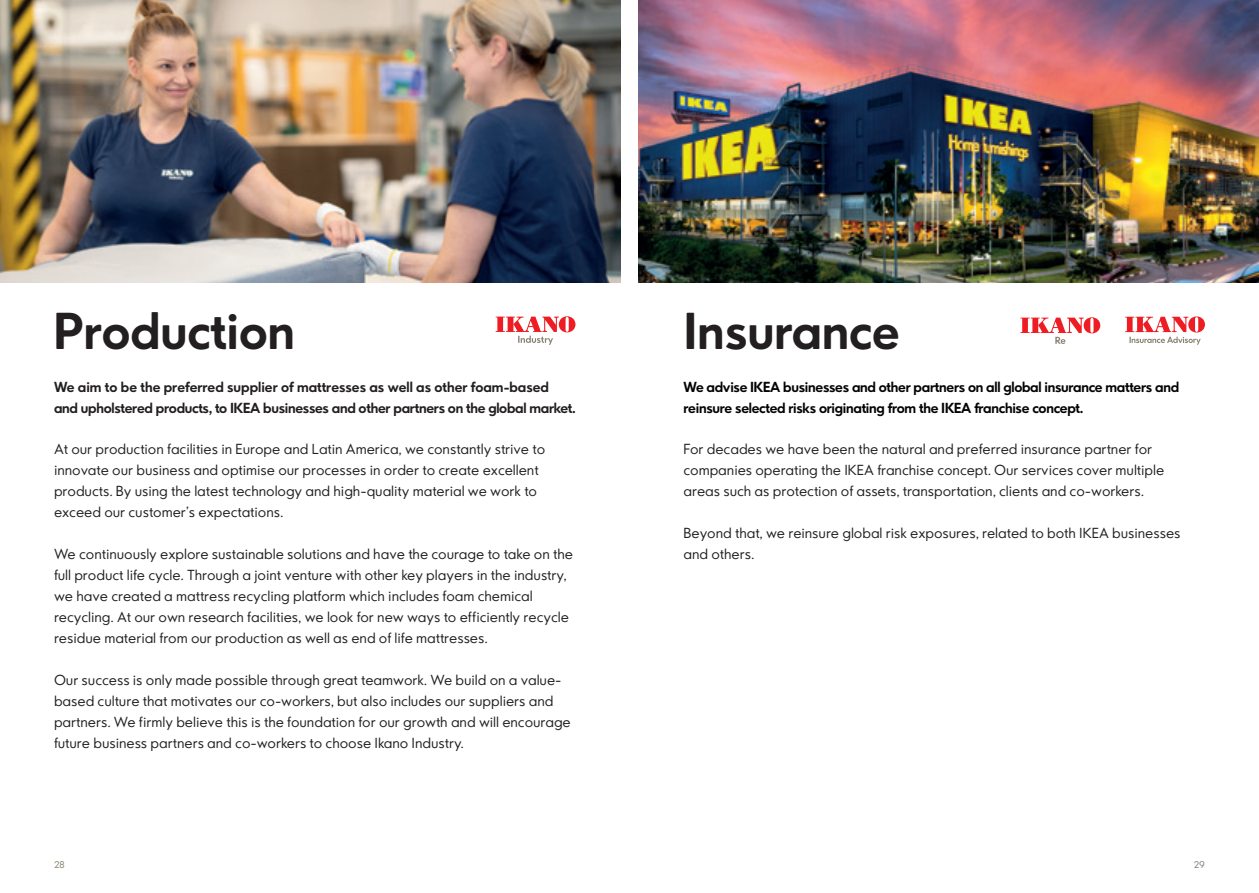
<style>
.page{position:relative;width:1259px;height:893px;background:#fff}
.page>*{position:absolute;margin:0;border:0;box-sizing:border-box;transform-origin:0 0}
.t1{font:700 48px "Ikano Sans";color:#231f20}
.t2{font:300 13.5px/21px "Ikano Sans";letter-spacing:-.005em;color:#231f20}
.t3{font:700 13.5px/21px "Ikano Sans";letter-spacing:-.02em;color:#231f20}
.t4{font:700 13.5px/21px "Ikano Sans";letter-spacing:-.02em;color:#040503}
.t5{font:300 9px "Ikano Sans";color:#8b8474}
</style>
<div class="page">
<img style="left:0;top:0;width:620px;height:283px">
<svg style="left:496px;top:316px;width:79px;height:29px"></svg>
<img style="left:638px;top:0;width:621px;height:283px">
<svg style="left:1020px;top:317px;width:80px;height:27px"></svg>
<svg style="left:1125px;top:316px;width:80px;height:29px"></svg>
<h1 class="t1" style="left:54px;top:300px;width:242px">Production</h1>
<h1 class="t1" style="left:683px;top:300px;width:218px">Insurance</h1>
<p class="t3" style="left:54px;top:376px;width:523px">We aim to be the preferred supplier of mattresses as well as other foam-based and upholstered products, to IKEA businesses and other partners on the global market.</p>
<p class="t2" style="left:54px;top:438px;width:493px">At our production facilities in Europe and Latin America, we constantly strive to innovate our business and optimise our processes in order to create excellent products. By using the latest technology and high-quality material we work to exceed our customer’s expectations.</p>
<p class="t2" style="left:54px;top:543px;width:520px">We continuously explore sustainable solutions and have the courage to take on the full product life cycle. Through a joint venture with other key players in the industry, we have created a mattress recycling platform which includes foam chemical recycling. At our own research facilities, we look for new ways to efficiently recycle residue material from our production as well as end of life mattresses.</p>
<p class="t2" style="left:54px;top:669px;width:518px">Our success is only made possible through great teamwork. We build on a value&shy;based culture that motivates our co-workers, but also includes our suppliers and partners. We firmly believe this is the foundation for our growth and will encourage future business partners and co-workers to choose Ikano Industry.</p>
<p class="t4" style="left:683px;top:376px;width:497px">We advise IKEA businesses and other partners on all global insurance matters and reinsure selected risks originating from the IKEA franchise concept.</p>
<p class="t2" style="left:683px;top:438px;width:482px">For decades we have been the natural and preferred insurance partner for companies operating the IKEA franchise concept. Our services cover multiple areas such as protection of assets, transportation, clients and co-workers.</p>
<p class="t2" style="left:683px;top:522px;width:498px">Beyond that, we reinsure global risk exposures, related to both IKEA businesses and others.</p>
<p class="t5" style="left:54px;top:859px;width:12px">28</p>
<p class="t5" style="left:1193px;top:859px;width:13px">29</p>
</div>
